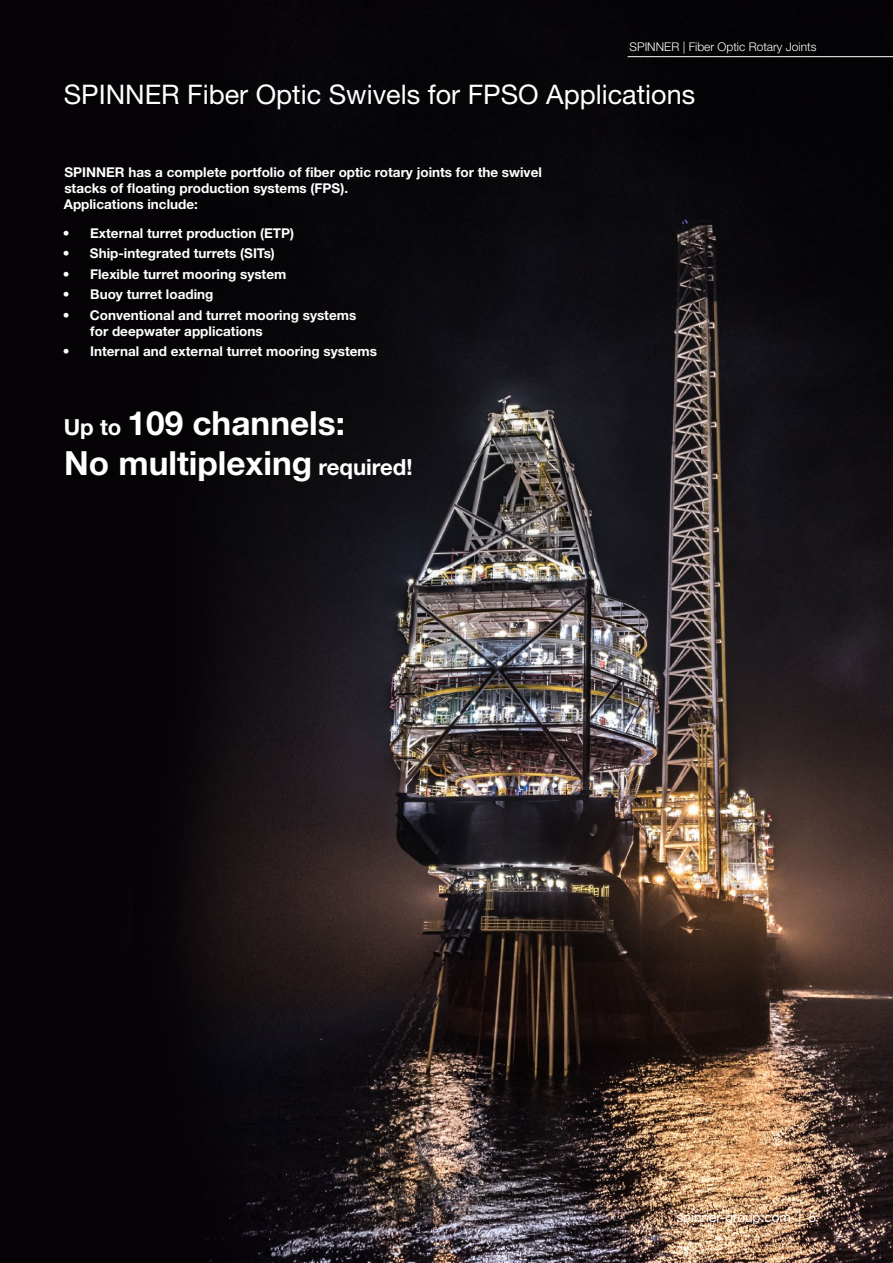
<style>
.page{position:relative;width:893px;height:1263px;background:#fff}
.page>*{position:absolute;margin:0;border:0;box-sizing:border-box;transform-origin:0 0}
.t1{font:700 33.3px/40px "Helvetica Neue LT Std";color:#fff}
.t2{font:27px "Helvetica Neue LT Std";color:#fff}
.t3{font:700 13.5px/16.2px "Helvetica Neue LT Std";color:#fff}
.t4{font:13.5px "Helvetica Neue LT Std";color:#fff}
.t5{font:300 12px "Helvetica Neue LT Std";color:#fff}
.s1{font-size:22.2px}
</style>
<div class="page">
<img style="left:0;top:0;width:893px;height:1263px">
<hr style="left:628px;top:56px;width:265px;height:1px;background:#fff">
<p class="t5" style="left:629px;top:39px;width:188px">SPINNER | Fiber Optic Rotary Joints</p>
<h2 class="t2" style="left:64px;top:79px;width:633px">SPINNER Fiber Optic Swivels for FPSO Applications</h2>
<p class="t3" style="left:64px;top:163px;width:480px">SPINNER has a complete portfolio of fiber optic rotary joints for the swivel stacks of floating production systems (FPS).<br>Applications include:</p>
<p class="t3" style="left:63px;top:225px;width:233px">• External turret production (ETP)</p>
<p class="t3" style="left:63px;top:245px;width:214px">• Ship-integrated turrets (SITs)</p>
<p class="t3" style="left:63px;top:266px;width:225px">• Flexible turret mooring system</p>
<p class="t3" style="left:63px;top:286px;width:152px">• Buoy turret loading</p>
<p class="t3" style="left:90px;top:306px;width:267px;text-indent:-28px">• Conventional and turret mooring systems for deepwater applications</p>
<p class="t3" style="left:63px;top:343px;width:316px">• Internal and external turret mooring systems</p>
<h1 class="t1" style="left:64px;top:402px;width:350px"><span class="s1">Up to</span> 109 channels:<br>No multiplexing <span class="s1">required!</span></h1>
<p class="t4" style="left:676px;top:1209px;width:142px">spinner-group.com | 5</p>
</div>
